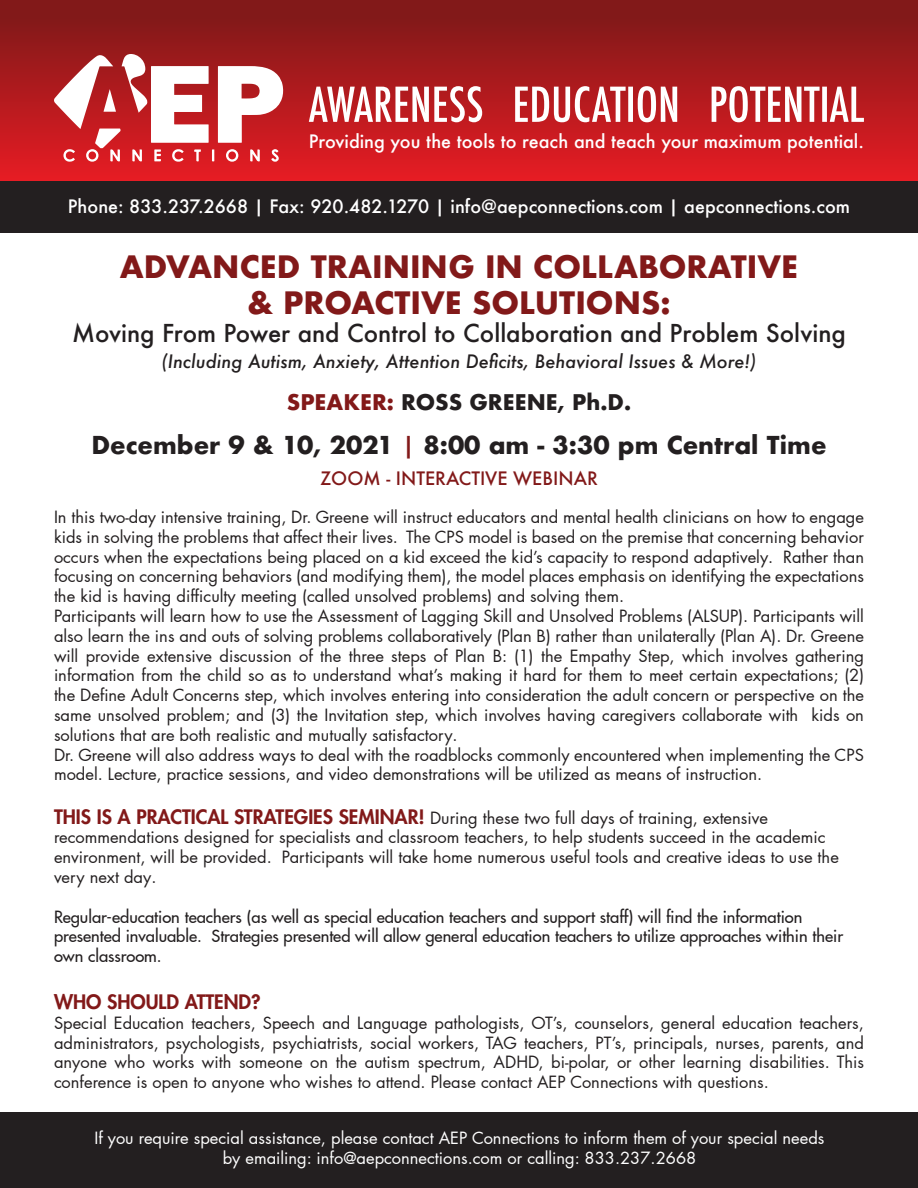
<style>
.page{position:relative;width:918px;height:1188px;background:#fff}
.page>*{position:absolute;margin:0;border:0;box-sizing:border-box;transform-origin:0 0}
.t1{font:700 30px/36px "Futura";color:#821919;text-align:center}
.t2{font:500 24px "Futura";color:#231f20}
.t3{font:700 24px "Futura";color:#231f20}
.t4{font:700 21px "Futura";color:#231f20}
.t5{font:800 19.5px "Futura LT Pro";color:#821919}
.t6{font:500 18px "Futura";color:#fff}
.t7{font:italic 500 18px "Futura";color:#231f20}
.t8{font:500 18px "Futura";color:#821919}
.t9{font:16.5px/19.8px "Futura LT Pro";color:#231f20;text-align:justify}
.t10{font:500 16.5px/19.8px "Futura LT Pro";color:#231f20}
.t11{font:16.5px "Futura LT Pro";color:#fff}
.s1{color:#821919}
.s2{font-weight:500;color:#821919}
.s3{font-weight:800;font-size:19.5px;color:#821919}
</style>
<div class="page">
<div style="left:0;top:0;width:918px;height:187px;background:linear-gradient(to bottom,#791918,#ea1c24)"></div>
<svg style="left:54px;top:54px;width:229px;height:108px"></svg>
<div style="left:0;top:181px;width:918px;height:52px;background:#231f20"></div>
<div style="left:0;top:1112px;width:918px;height:76px;background:#231f20"></div>
<svg style="left:309px;top:86px;width:555px;height:36px"></svg>
<p class="t6" style="left:309px;top:129px;width:557px">Providing you the tools to reach and teach your maximum potential.</p>
<p class="t6" style="left:68px;top:194px;width:784px">Phone: 833.237.2668 | Fax: 920.482.1270 | info@aepconnections.com | aepconnections.com</p>
<p class="t1" style="left:120px;top:248px;width:680px">ADVANCED TRAINING IN COLLABORATIVE &amp; PROACTIVE SOLUTIONS:</p>
<p class="t2" style="left:72px;top:317px;width:775px">Moving From Power and Control to Collaboration and Problem Solving</p>
<p class="t7" style="left:162px;top:349px;width:596px">(Including Autism, Anxiety, Attention Deficits, Behavioral Issues &amp; More!)</p>
<p class="t4" style="left:287px;top:387px;width:346px"><span class="s1">SPEAKER:</span> ROSS GREENE, Ph.D.</p>
<p class="t3" style="left:91px;top:427px;width:737px">December 9 &amp; 10, 2021 <span class="s2">|</span> 8:00 am - 3:30 pm Central Time</p>
<p class="t8" style="left:320px;top:466px;width:279px">ZOOM - INTERACTIVE WEBINAR</p>
<p class="t9" style="left:54px;top:507px;width:812px">In this two-day intensive training, Dr. Greene will instruct educators and mental health clinicians on how to engage kids in solving the problems that affect their lives. The CPS model is based on the premise that concerning behavior occurs when the expectations being placed on a kid exceed the kid’s capacity to respond adaptively. Rather than focusing on concerning behaviors (and modifying them), the model places emphasis on identifying the expectations the kid is having difficulty meeting (called unsolved problems) and solving them.</p>
<p class="t9" style="left:54px;top:606px;width:812px">Participants will learn how to use the Assessment of Lagging Skill and Unsolved Problems (ALSUP). Participants will also learn the ins and outs of solving problems collaboratively (Plan B) rather than unilaterally (Plan A). Dr. Greene will provide extensive discussion of the three steps of Plan B: (1) the Empathy Step, which involves gathering information from the child so as to understand what’s making it hard for them to meet certain expectations; (2) the Define Adult Concerns step, which involves entering into consideration the adult concern or perspective on the same unsolved problem; and (3) the Invitation step, which involves having caregivers collaborate with kids on solutions that are both realistic and mutually satisfactory.</p>
<p class="t9" style="left:54px;top:744px;width:811px">Dr. Greene will also address ways to deal with the roadblocks commonly encountered when implementing the CPS model. Lecture, practice sessions, and video demonstrations will be utilized as means of instruction.</p>
<p class="t9" style="left:54px;top:807px;width:786px;text-align:left"><span class="s3">THIS IS A PRACTICAL STRATEGIES SEMINAR!</span> During these two full days of training, extensive recommendations designed for specialists and classroom teachers, to help students succeed in the academic environment, will be provided. Participants will take home numerous useful tools and creative ideas to use the very next day.</p>
<p class="t10" style="left:54px;top:906px;width:791px">Regular-education teachers (as well as special education teachers and support staff) will find the information presented invaluable. Strategies presented will allow general education teachers to utilize approaches within their own classroom.</p>
<p class="t5" style="left:54px;top:987px;width:208px">WHO SHOULD ATTEND?</p>
<p class="t9" style="left:54px;top:1013px;width:811px">Special Education teachers, Speech and Language pathologists, OT’s, counselors, general education teachers, administrators, psychologists, psychiatrists, social workers, TAG teachers, PT’s, principals, nurses, parents, and anyone who works with someone on the autism spectrum, ADHD, bi-polar, or other learning disabilities. This conference is open to anyone who wishes to attend. Please contact AEP Connections with questions.</p>
<p class="t11" style="left:95px;top:1127px;width:731px">If you require special assistance, please contact AEP Connections to inform them of your special needs</p>
<p class="t11" style="left:223px;top:1147px;width:475px">by emailing: info@aepconnections.com or calling: 833.237.2668</p>
</div>
